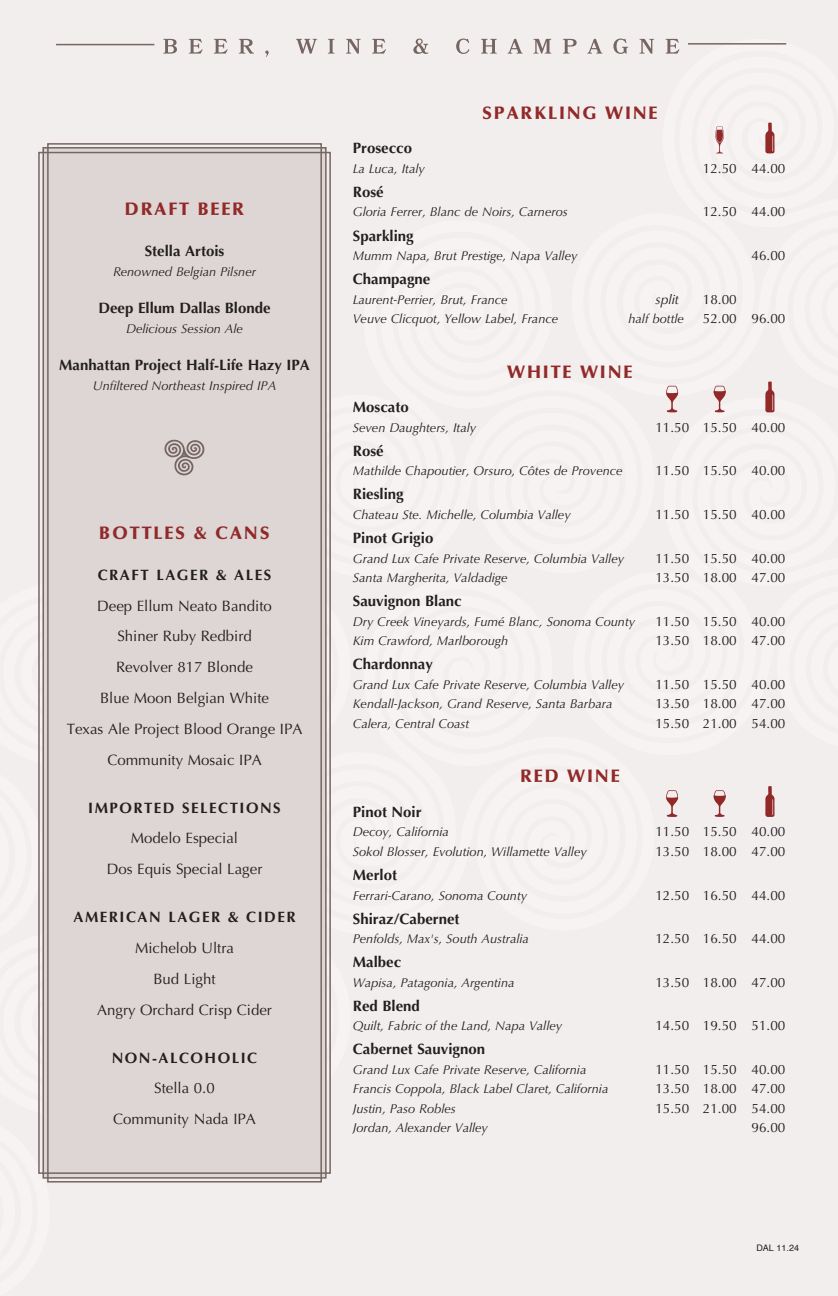
<style>
.page{position:relative;width:838px;height:1296px;background:#fff}
.page>*{position:absolute;margin:0;border:0;box-sizing:border-box;transform-origin:0 0}
.Subhead_1{font:900 18px "Optima LT Pro";letter-spacing:.1em;color:#922929}
.Dish_Centered_unbold{font:15px "Optima LT Pro";color:#231f20}
.Dish_item{font:700 15px "Optima LT Pro";color:#231f20}
.Subhead_2{font:700 15px "Optima LT Pro";letter-spacing:.1em;color:#231f20}
.Dish_item_Centered{font:700 15px "Optima LT Pro";color:#231f20}
.Description{font:13.5px "Optima LT Pro";color:#231f20}
.Description_space_af{font:13.5px "Optima LT Pro";color:#231f20}
.Description_space_af-2{font:italic 13.5px "Optima LT Pro";color:#231f20}
.Description-2{font:italic 12.75px "Optima LT Pro";color:#231f20}
.Description_space_af-3{font:italic 12.75px "Optima LT Pro";color:#231f20}
.Description_Centered{font:italic 12.75px "Optima LT Pro";color:#231f20}
.t1{font:9px "Helvetica";color:#231f20}
</style>
<div class="page">
<div style="left:0;top:0;width:837px;height:1295px;background:#f3eeee"></div>
<hr style="left:56px;top:44px;width:98px;height:1px;background:#766662">
<hr style="left:688px;top:43px;width:98px;height:2px;background:#766662">
<div style="left:42px;top:147px;width:284px;height:1031px;background:#ddd6d5;border:2px solid #766662"></div>
<div style="left:47px;top:143px;width:275px;height:1039px;border:2px solid #766662"></div>
<div style="left:38px;top:152px;width:293px;height:1021px;border:2px solid #766662"></div>
<svg style="left:715px;top:127px;width:8px;height:26px"></svg>
<svg style="left:765px;top:122px;width:9px;height:31px"></svg>
<svg style="left:666px;top:385px;width:12px;height:27px"></svg>
<svg style="left:713px;top:385px;width:12px;height:27px"></svg>
<svg style="left:765px;top:381px;width:9px;height:31px"></svg>
<svg style="left:666px;top:790px;width:12px;height:26px"></svg>
<svg style="left:713px;top:790px;width:12px;height:26px"></svg>
<svg style="left:765px;top:786px;width:9px;height:30px"></svg>
<svg style="left:164px;top:439px;width:41px;height:37px"></svg>
<svg style="left:163px;top:39px;width:516px;height:18px"></svg>
<svg style="left:0;top:588px;width:53px;height:708px"></svg>
<p class="Subhead_1" style="left:125px;top:197px;width:121px">DRAFT BEER</p>
<p class="Dish_item_Centered" style="left:145px;top:241px;width:81px">Stella Artois</p>
<p class="Description_Centered" style="left:113px;top:263px;width:144px">Renowned Belgian Pilsner</p>
<p class="Dish_item_Centered" style="left:98px;top:298px;width:174px">Deep Ellum Dallas Blonde</p>
<p class="Description_Centered" style="left:126px;top:320px;width:118px">Delicious Session Ale</p>
<p class="Dish_item_Centered" style="left:59px;top:355px;width:252px">Manhattan Project Half-Life Hazy IPA</p>
<p class="Description_Centered" style="left:93px;top:377px;width:185px">Unfiltered Northeast Inspired IPA</p>
<p class="Subhead_1" style="left:99px;top:521px;width:172px">BOTTLES &amp; CANS</p>
<p class="Subhead_2" style="left:98px;top:565px;width:175px">CRAFT LAGER &amp; ALES</p>
<p class="Dish_Centered_unbold" style="left:97px;top:596px;width:176px">Deep Ellum Neato Bandito</p>
<p class="Dish_Centered_unbold" style="left:117px;top:626px;width:136px">Shiner Ruby Redbird</p>
<p class="Dish_Centered_unbold" style="left:116px;top:657px;width:138px">Revolver 817 Blonde</p>
<p class="Dish_Centered_unbold" style="left:100px;top:688px;width:170px">Blue Moon Belgian White</p>
<p class="Dish_Centered_unbold" style="left:67px;top:719px;width:237px">Texas Ale Project Blood Orange IPA</p>
<p class="Dish_Centered_unbold" style="left:107px;top:750px;width:156px">Community Mosaic IPA</p>
<p class="Subhead_2" style="left:88px;top:797px;width:194px">IMPORTED SELECTIONS</p>
<p class="Dish_Centered_unbold" style="left:131px;top:828px;width:109px">Modelo Especial</p>
<p class="Dish_Centered_unbold" style="left:107px;top:859px;width:157px">Dos Equis Special Lager</p>
<p class="Subhead_2" style="left:73px;top:907px;width:223px">AMERICAN LAGER &amp; CIDER</p>
<p class="Dish_Centered_unbold" style="left:135px;top:938px;width:100px">Michelob Ultra</p>
<p class="Dish_Centered_unbold" style="left:153px;top:969px;width:64px">Bud Light</p>
<p class="Dish_Centered_unbold" style="left:97px;top:999px;width:176px">Angry Orchard Crisp Cider</p>
<p class="Subhead_2" style="left:112px;top:1047px;width:147px">NON-ALCOHOLIC</p>
<p class="Dish_Centered_unbold" style="left:154px;top:1078px;width:62px">Stella 0.0</p>
<p class="Dish_Centered_unbold" style="left:113px;top:1109px;width:144px">Community Nada IPA</p>
<p class="Subhead_1" style="left:482px;top:102px;width:177px">SPARKLING WINE</p>
<p class="Dish_item" style="left:353px;top:139px;width:61px">Prosecco</p>
<p class="Description-2" style="left:353px;top:161px;width:74px">La Luca, Italy</p>
<p class="Description" style="left:703px;top:160px;width:84px">12.50 44.00</p>
<p class="Dish_item" style="left:353px;top:182px;width:32px">Rosé</p>
<p class="Description-2" style="left:353px;top:204px;width:216px">Gloria Ferrer, Blanc de Noirs, Carneros</p>
<p class="Description" style="left:703px;top:203px;width:84px">12.50 44.00</p>
<p class="Dish_item" style="left:353px;top:226px;width:62px">Sparkling</p>
<p class="Description-2" style="left:353px;top:248px;width:226px">Mumm Napa, Brut Prestige, Napa Valley</p>
<p class="Description" style="left:751px;top:247px;width:35px">46.00</p>
<p class="Dish_item" style="left:353px;top:269px;width:79px">Champagne</p>
<p class="Description_space_af-3" style="left:353px;top:291px;width:156px">Laurent-Perrier, Brut, France</p>
<p class="Description_space_af-2" style="left:655px;top:290px;width:25px">split</p>
<p class="Description_space_af" style="left:703px;top:290px;width:35px">18.00</p>
<p class="Description_space_af-3" style="left:353px;top:311px;width:207px">Veuve Clicquot, Yellow Label, France</p>
<p class="Description_space_af-3" style="left:628px;top:311px;width:57px">half bottle</p>
<p class="Description_space_af" style="left:703px;top:310px;width:84px">52.00 96.00</p>
<p class="Subhead_1" style="left:507px;top:360px;width:127px">WHITE WINE</p>
<p class="Dish_item" style="left:353px;top:397px;width:57px">Moscato</p>
<p class="Description-2" style="left:353px;top:419px;width:125px">Seven Daughters, Italy</p>
<p class="Description" style="left:655px;top:419px;width:131px">11.50 15.50 40.00</p>
<p class="Dish_item" style="left:353px;top:441px;width:32px">Rosé</p>
<p class="Description-2" style="left:353px;top:463px;width:271px">Mathilde Chapoutier, Orsuro, Côtes de Provence</p>
<p class="Description" style="left:655px;top:462px;width:131px">11.50 15.50 40.00</p>
<p class="Dish_item" style="left:353px;top:484px;width:52px">Riesling</p>
<p class="Description-2" style="left:353px;top:506px;width:219px">Chateau Ste. Michelle, Columbia Valley</p>
<p class="Description" style="left:655px;top:506px;width:131px">11.50 15.50 40.00</p>
<p class="Dish_item" style="left:353px;top:528px;width:82px">Pinot Grigio</p>
<p class="Description-2" style="left:353px;top:550px;width:273px">Grand Lux Cafe Private Reserve, Columbia Valley</p>
<p class="Description" style="left:655px;top:549px;width:131px">11.50 15.50 40.00</p>
<p class="Description-2" style="left:353px;top:569px;width:156px">Santa Margherita, Valdadige</p>
<p class="Description" style="left:655px;top:569px;width:131px">13.50 18.00 47.00</p>
<p class="Dish_item" style="left:353px;top:591px;width:110px">Sauvignon Blanc</p>
<p class="Description-2" style="left:353px;top:613px;width:284px">Dry Creek Vineyards, Fumé Blanc, Sonoma County</p>
<p class="Description" style="left:655px;top:612px;width:131px">11.50 15.50 40.00</p>
<p class="Description-2" style="left:353px;top:632px;width:157px">Kim Crawford, Marlborough</p>
<p class="Description" style="left:655px;top:632px;width:131px">13.50 18.00 47.00</p>
<p class="Dish_item" style="left:353px;top:654px;width:82px">Chardonnay</p>
<p class="Description_space_af-3" style="left:353px;top:676px;width:273px">Grand Lux Cafe Private Reserve, Columbia Valley</p>
<p class="Description_space_af" style="left:655px;top:675px;width:131px">11.50 15.50 40.00</p>
<p class="Description_space_af-3" style="left:353px;top:695px;width:261px">Kendall-Jackson, Grand Reserve, Santa Barbara</p>
<p class="Description_space_af" style="left:655px;top:695px;width:131px">13.50 18.00 47.00</p>
<p class="Description_space_af-3" style="left:353px;top:715px;width:118px">Calera, Central Coast</p>
<p class="Description_space_af" style="left:655px;top:714px;width:131px">15.50 21.00 54.00</p>
<p class="Subhead_1" style="left:520px;top:765px;width:101px">RED WINE</p>
<p class="Dish_item" style="left:353px;top:802px;width:70px">Pinot Noir</p>
<p class="Description-2" style="left:353px;top:824px;width:98px">Decoy, California</p>
<p class="Description" style="left:655px;top:823px;width:131px">11.50 15.50 40.00</p>
<p class="Description-2" style="left:353px;top:843px;width:235px">Sokol Blosser, Evolution, Willamette Valley</p>
<p class="Description" style="left:655px;top:842px;width:131px">13.50 18.00 47.00</p>
<p class="Dish_item" style="left:353px;top:865px;width:46px">Merlot</p>
<p class="Description-2" style="left:353px;top:887px;width:176px">Ferrari-Carano, Sonoma County</p>
<p class="Description" style="left:655px;top:886px;width:131px">12.50 16.50 44.00</p>
<p class="Dish_item" style="left:353px;top:908px;width:108px">Shiraz/Cabernet</p>
<p class="Description-2" style="left:353px;top:930px;width:178px">Penfolds, Max's, South Australia</p>
<p class="Description" style="left:655px;top:929px;width:131px">12.50 16.50 44.00</p>
<p class="Dish_item" style="left:353px;top:952px;width:50px">Malbec</p>
<p class="Description-2" style="left:353px;top:974px;width:163px">Wapisa, Patagonia, Argentina</p>
<p class="Description" style="left:655px;top:973px;width:131px">13.50 18.00 47.00</p>
<p class="Dish_item" style="left:353px;top:995px;width:69px">Red Blend</p>
<p class="Description-2" style="left:353px;top:1017px;width:211px">Quilt, Fabric of the Land, Napa Valley</p>
<p class="Description" style="left:655px;top:1016px;width:131px">14.50 19.50 51.00</p>
<p class="Dish_item" style="left:353px;top:1039px;width:134px">Cabernet Sauvignon</p>
<p class="Description-2" style="left:353px;top:1061px;width:235px">Grand Lux Cafe Private Reserve, California</p>
<p class="Description" style="left:655px;top:1060px;width:131px">11.50 15.50 40.00</p>
<p class="Description-2" style="left:353px;top:1080px;width:257px">Francis Coppola, Black Label Claret, California</p>
<p class="Description" style="left:655px;top:1079px;width:131px">13.50 18.00 47.00</p>
<p class="Description-2" style="left:353px;top:1100px;width:104px">Justin, Paso Robles</p>
<p class="Description" style="left:655px;top:1099px;width:131px">15.50 21.00 54.00</p>
<p class="Description-2" style="left:353px;top:1119px;width:137px">Jordan, Alexander Valley</p>
<p class="Description" style="left:751px;top:1118px;width:35px">96.00</p>
<p class="t1" style="left:756px;top:1240px;width:44px">DAL 11.24</p>
</div>
